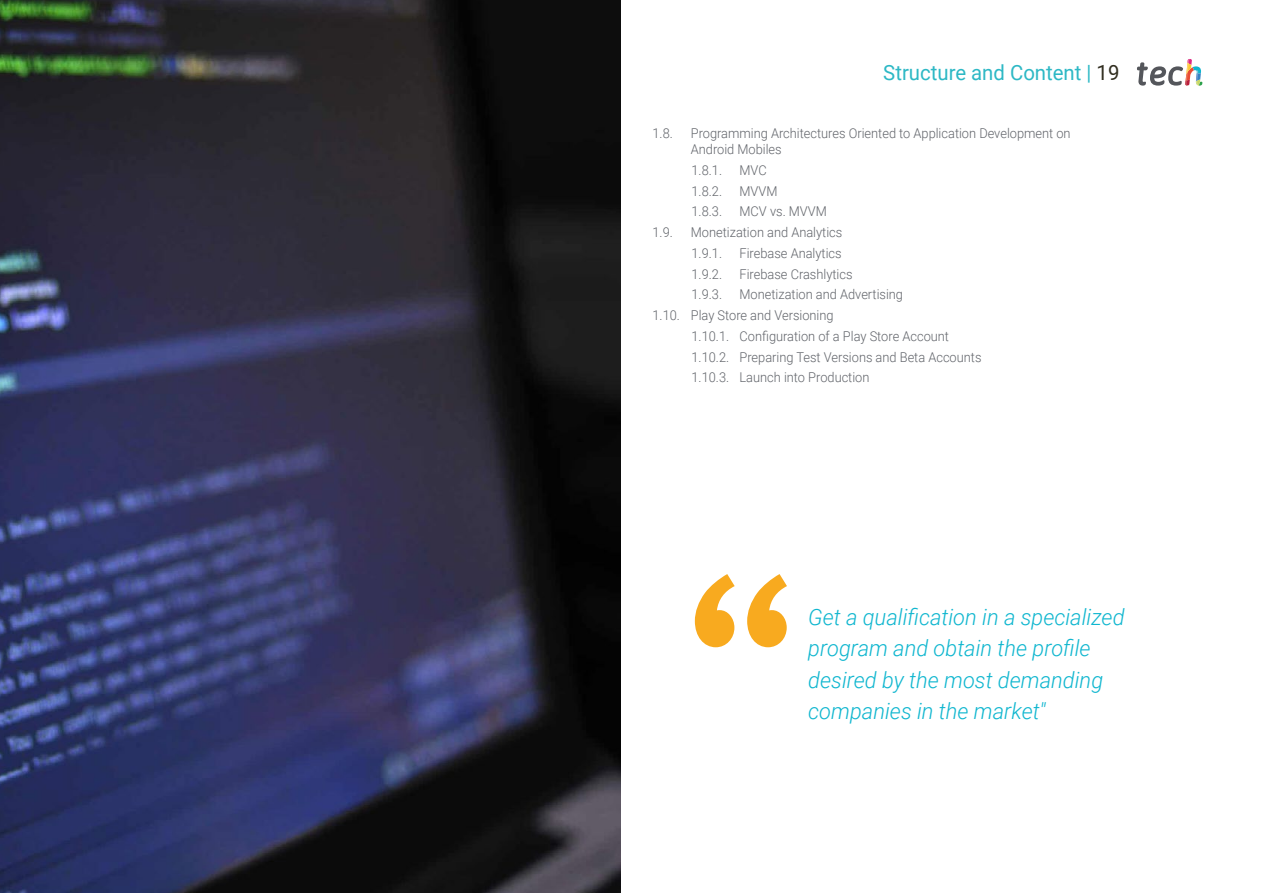
<style>
.page{position:relative;width:1263px;height:893px;background:#fff}
.page>*{position:absolute;margin:0;border:0;box-sizing:border-box;transform-origin:0 0}
.t1{font:italic 300 22.5px/31.5px "Roboto";color:#0fb6cf}
.t2{font:21px "Roboto";color:#2db8c5}
.t3{font:300 13.5px/20.7px "Roboto";color:#61646a;scale:.95 1}
.s1{color:#312e20}
</style>
<div class="page">
<svg style="left:1137px;top:59px;width:65px;height:27px"></svg>
<svg style="left:695px;top:574px;width:92px;height:73px"></svg>
<img style="left:0;top:0;width:621px;height:893px">
<h2 class="t2" style="left:883px;top:57px;width:238px">Structure and Content | <span class="s1">19</span></h2>
<p class="t3" style="left:652px;top:122px;width:23px">1.8.</p>
<p class="t3" style="left:691px;top:124px;width:401px;line-height:16.5px">Programming Architectures Oriented to Application Development on<br>Android Mobiles</p>
<p class="t3" style="left:691px;top:159px;width:34px">1.8.1.</p>
<p class="t3" style="left:739px;top:159px;width:30px">MVC</p>
<p class="t3" style="left:691px;top:180px;width:34px">1.8.2.</p>
<p class="t3" style="left:739px;top:180px;width:42px">MVVM</p>
<p class="t3" style="left:691px;top:201px;width:34px">1.8.3.</p>
<p class="t3" style="left:739px;top:201px;width:93px">MCV vs. MVVM</p>
<p class="t3" style="left:652px;top:222px;width:23px">1.9.</p>
<p class="t3" style="left:691px;top:222px;width:161px">Monetization and Analytics<br>1.9.1.</p>
<p class="t3" style="left:739px;top:242px;width:109px">Firebase Analytics</p>
<p class="t3" style="left:691px;top:263px;width:34px">1.9.2.</p>
<p class="t3" style="left:739px;top:263px;width:120px">Firebase Crashlytics</p>
<p class="t3" style="left:691px;top:284px;width:34px">1.9.3.</p>
<p class="t3" style="left:652px;top:284px;width:265px;text-indent:87px">Monetization and Advertising<br>1.10. Play Store and Versioning</p>
<p class="t3" style="left:691px;top:325px;width:307px">1.10.1. Configuration of a Play Store Account<br>1.10.2. Preparing Test Versions and Beta Accounts<br>1.10.3. Launch into Production</p>
<h1 class="t1" style="left:808px;top:600px;width:318px">Get a qualification in a specialized program and obtain the profile desired by the most demanding companies in the market"</h1>
</div>
